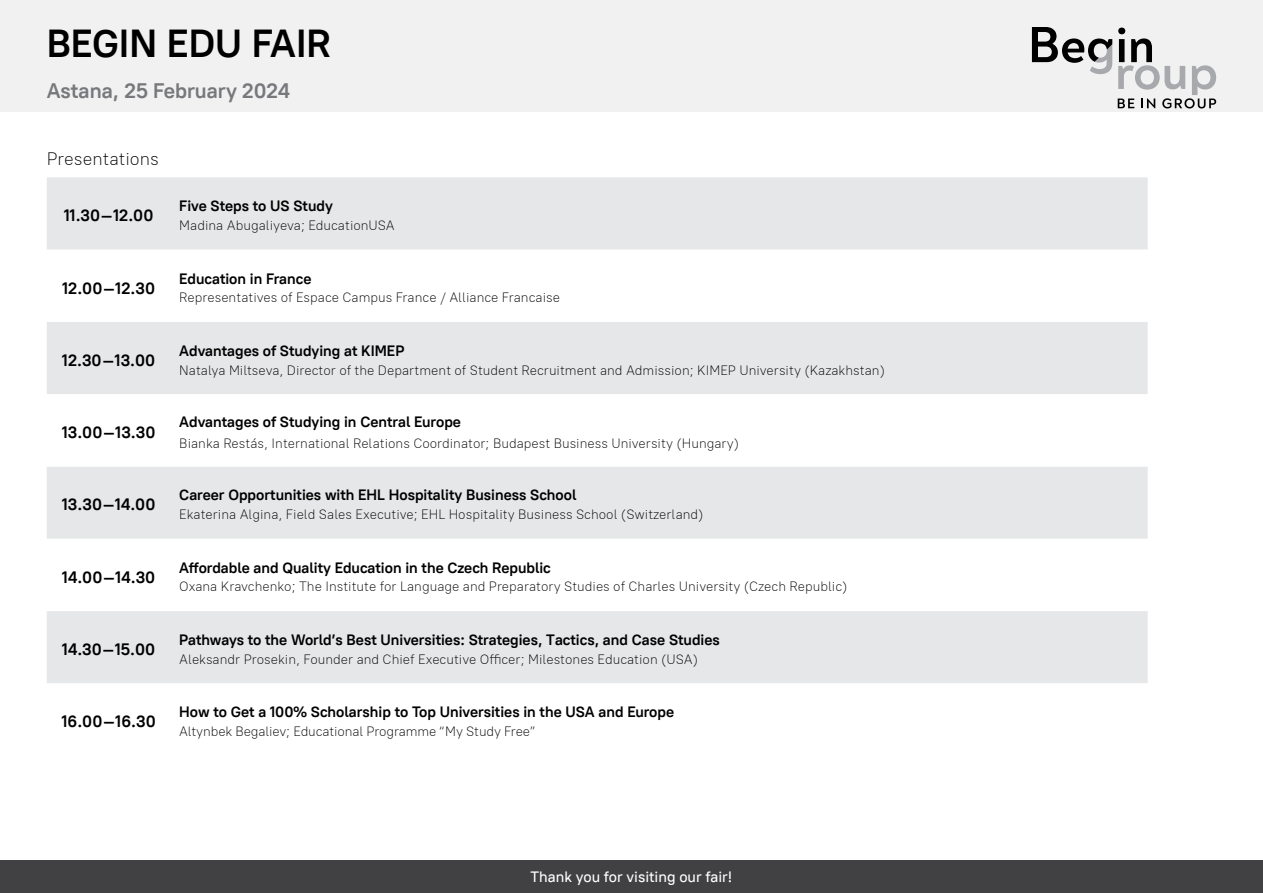
<style>
.page{position:relative;width:1263px;height:893px;background:#fff}
.page>*{position:absolute;margin:0;border:0;box-sizing:border-box;transform-origin:0 0}
.t1{font:700 39px "PT Root UI";color:#000}
.t2{font:700 21px "PT Root UI";color:#77787b}
.t3{font:300 18px "PT Root UI";color:#000}
.t4{font:700 16.5px "PT Root UI";color:#000}
.t5{font:700 15px "PT Root UI";color:#000}
.t6{font:500 15px "PT Root UI";color:#fff}
.t7{font:300 13.5px "PT Root UI";color:#000}
</style>
<div class="page">
<div style="left:0;top:0;width:1263px;height:111px;background:#f1f1f2"></div>
<div style="left:0;top:860px;width:1263px;height:33px;background:#414042"></div>
<svg style="left:1118px;top:28px;width:98px;height:80px"></svg>
<svg style="left:1032px;top:27px;width:80px;height:47px"></svg>
<div style="left:47px;top:177px;width:1101px;height:506px;background:#e6e7e8"></div>
<svg style="left:47px;top:250px;width:1101px;height:361px"></svg>
<h1 class="t1" style="left:47px;top:18px;width:285px">BEGIN EDU FAIR</h1>
<h2 class="t2" style="left:47px;top:77px;width:245px">Astana, 25 February 2024</h2>
<h3 class="t3" style="left:47px;top:147px;width:114px">Presentations</h3>
<p class="t4" style="left:64px;top:205px;width:91px">11.30–12.00</p>
<p class="t4" style="left:62px;top:277px;width:94px">12.00–12.30</p>
<p class="t4" style="left:62px;top:350px;width:95px">12.30–13.00</p>
<p class="t4" style="left:62px;top:422px;width:95px">13.00–13.30</p>
<p class="t4" style="left:62px;top:494px;width:95px">13.30–14.00</p>
<p class="t4" style="left:62px;top:566px;width:95px">14.00–14.30</p>
<p class="t4" style="left:62px;top:639px;width:95px">14.30–15.00</p>
<p class="t4" style="left:62px;top:711px;width:96px">16.00–16.30</p>
<p class="t5" style="left:179px;top:196px;width:155px">Five Steps to US Study</p>
<p class="t7" style="left:179px;top:217px;width:217px">Madina Abugaliyeva; EducationUSA</p>
<p class="t5" style="left:179px;top:269px;width:134px">Education in France</p>
<p class="t7" style="left:179px;top:289px;width:382px">Representatives of Espace Campus France / Alliance Francaise</p>
<p class="t5" style="left:179px;top:341px;width:227px">Advantages of Studying at KIMEP</p>
<p class="t7" style="left:179px;top:361px;width:707px">Natalya Miltseva, Director of the Department of Student Recruitment and Admission; KIMEP University (Kazakhstan)</p>
<p class="t5" style="left:179px;top:412px;width:283px">Advantages of Studying in Central Europe</p>
<p class="t7" style="left:179px;top:434px;width:561px">Bianka Restás, International Relations Coordinator; Budapest Business University (Hungary)</p>
<p class="t5" style="left:179px;top:486px;width:399px">Career Оpportunities with EHL Hospitality Business School</p>
<p class="t7" style="left:179px;top:506px;width:526px">Ekaterina Algina, Field Sales Executive; EHL Hospitality Business School (Switzerland)</p>
<p class="t5" style="left:179px;top:558px;width:373px">Affordable and Quality Education in the Czech Republic</p>
<p class="t7" style="left:179px;top:578px;width:670px">Oxana Kravchenko; The Institute for Language and Preparatory Studies of Charles University (Czech Republic)</p>
<p class="t5" style="left:179px;top:630px;width:542px">Pathways to the World’s Best Universities: Strategies, Тactics, and Case Studies</p>
<p class="t7" style="left:179px;top:650px;width:520px">Aleksandr Prosekin, Founder and Chief Executive Officer; Milestones Education (USA)</p>
<p class="t5" style="left:179px;top:702px;width:496px">How to Get a 100% Scholarship to Top Universities in the USA and Europe</p>
<p class="t7" style="left:179px;top:723px;width:358px">Altynbek Begaliev; Educational Programme “My Study Free”</p>
<p class="t6" style="left:531px;top:867px;width:203px">Thank you for visiting our fair!</p>
</div>
